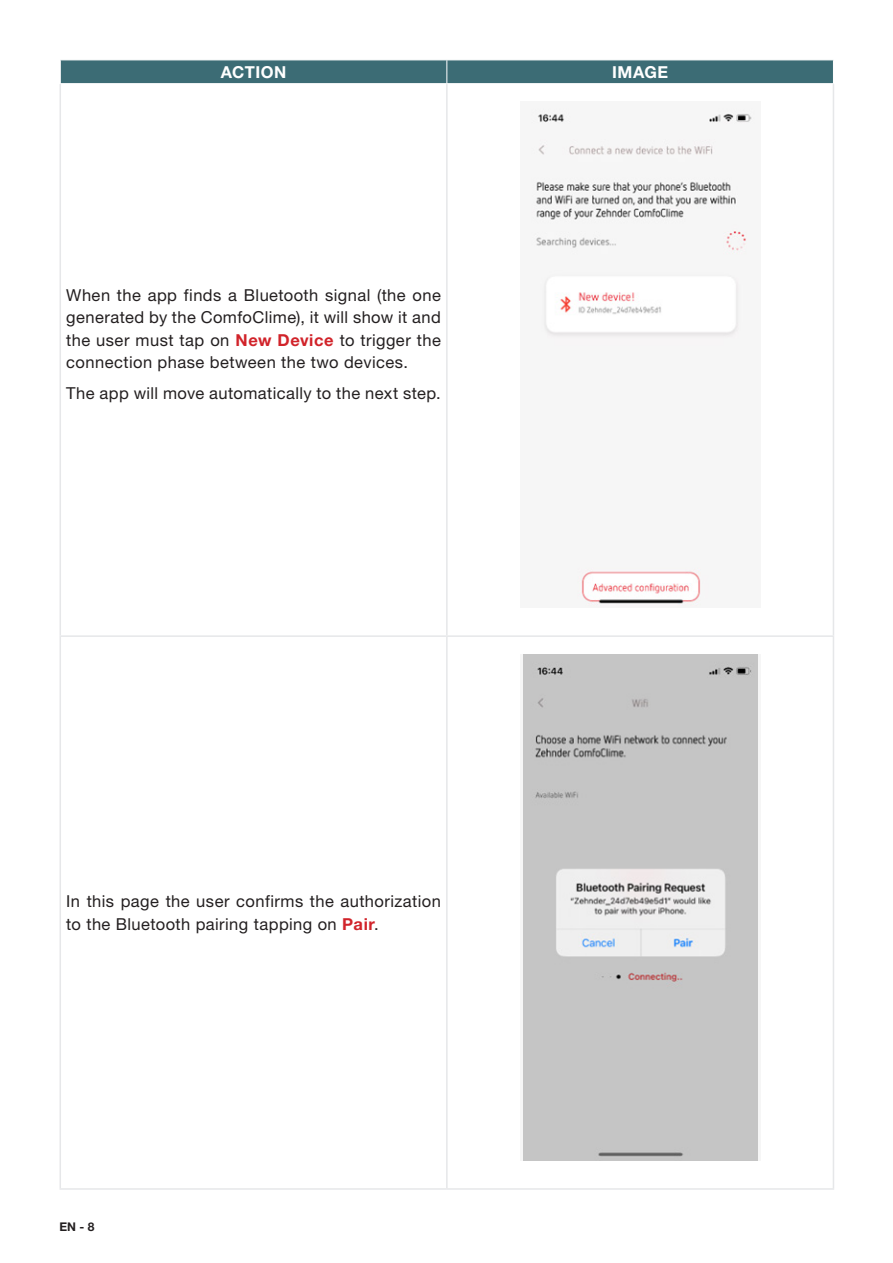
<style>
.page{position:relative;width:893px;height:1263px;background:#fff}
.page>*{position:absolute;margin:0;border:0;box-sizing:border-box;transform-origin:0 0}
.Platte_tekst{font:16.5px/22.5px "Helvetica Neue LT Pro";letter-spacing:.025em;color:#231f20;text-align:justify}
.Platte_tekst-2{font:700 16.5px "Helvetica Neue LT Pro";letter-spacing:.03em;color:#fff}
.t1{font:700 12px "Helvetica Neue LT Pro";color:#231f20}
.s1{font-weight:700;color:#d1232a}
</style>
<div class="page">
<hr style="left:60px;top:84px;width:1px;height:551px;background:#e6e7e9">
<hr style="left:60px;top:635px;width:387px;height:2px;background:#e6e7e9">
<hr style="left:60px;top:637px;width:1px;height:551px;background:#e6e7e9">
<hr style="left:60px;top:1188px;width:387px;height:2px;background:#e6e7e9">
<hr style="left:446px;top:84px;width:2px;height:551px;background:#e6e7e9">
<hr style="left:447px;top:635px;width:387px;height:2px;background:#e6e7e9">
<hr style="left:446px;top:637px;width:2px;height:551px;background:#e6e7e9">
<hr style="left:447px;top:1188px;width:387px;height:2px;background:#e6e7e9">
<svg style="left:60px;top:60px;width:774px;height:24px;background:#47747d"></svg>
<hr style="left:833px;top:84px;width:1px;height:551px;background:#e6e7e9">
<hr style="left:833px;top:637px;width:1px;height:551px;background:#e6e7e9">
<div style="left:520px;top:101px;width:240px;height:506px;background:#f6f6f6"></div>
<img style="left:536px;top:114px;width:216px;height:490px">
<div style="left:520px;top:654px;width:240px;height:506px;background:#f6f6f6"></div>
<img style="left:523px;top:655px;width:235px;height:505px">
<p class="Platte_tekst-2" style="left:221px;top:61px;width:67px">ACTION</p>
<p class="Platte_tekst-2" style="left:612px;top:61px;width:58px">IMAGE</p>
<p class="Platte_tekst" style="left:66px;top:283px;width:376px">When the app finds a Bluetooth signal (the one generated by the ComfoClime), it will show it and the user must tap on <span class="s1">New Device</span> to trigger the connection phase between the two devices.</p>
<p class="Platte_tekst" style="left:66px;top:382px;width:376px">The app will move automatically to the next step.</p>
<p class="Platte_tekst" style="left:66px;top:890px;width:376px">In this page the user confirms the authorization to the Bluetooth pairing tapping on <span class="s1">Pair</span>.</p>
<p class="t1" style="left:60px;top:1219px;width:36px">EN - 8</p>
</div>
